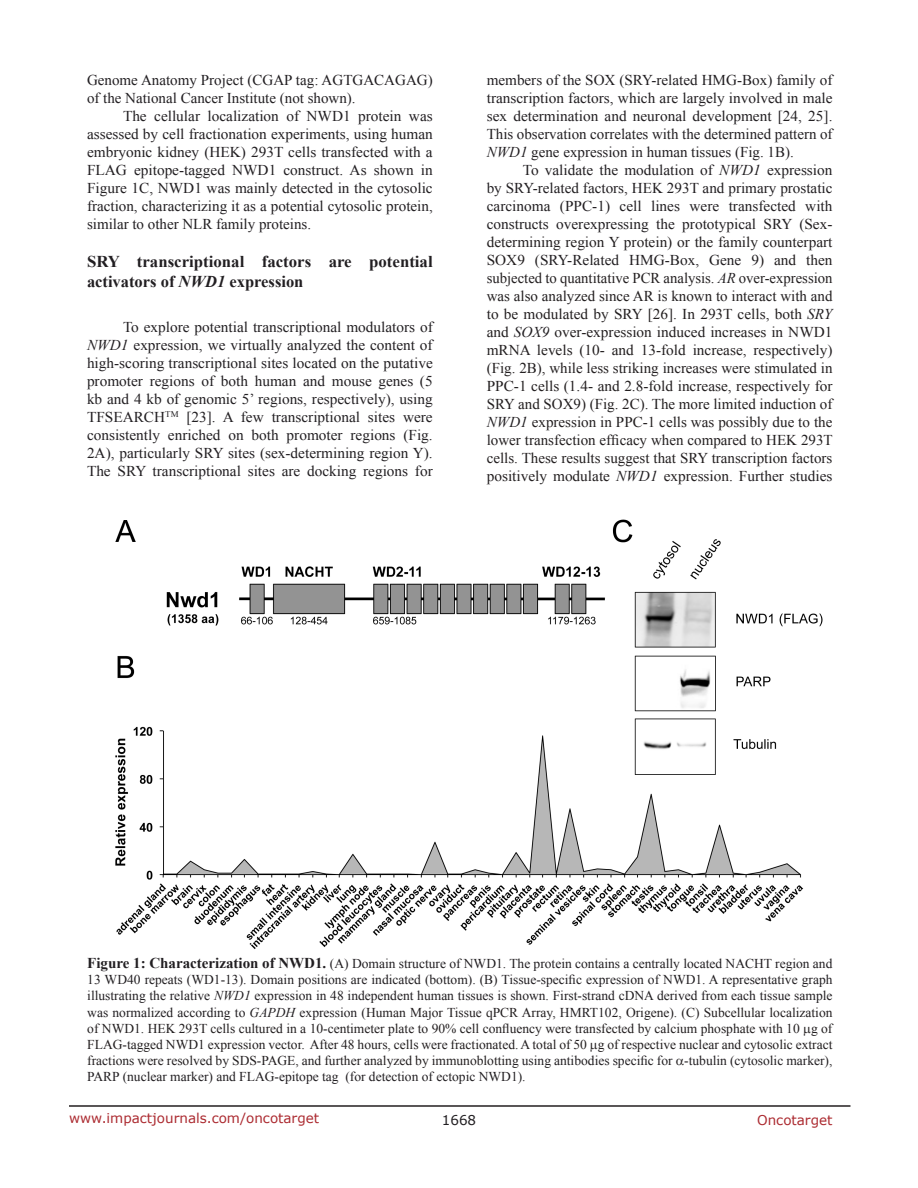
<style>
.page{position:relative;width:918px;height:1188px;background:#fff}
.page>*{position:absolute;margin:0;border:0;box-sizing:border-box;transform-origin:0 0}
.SubHeading{font:700 16.5px/19.8px "Times New Roman";color:#221f22}
.BodyText{font:15px/18px "Times New Roman";color:#221f22;text-align:justify}
.BodyText-2{font:15px/18px "Times New Roman";color:#231f20;text-align:justify}
.FigureText{font:13.5px/16.2px "Times New Roman";color:#221f22;text-align:justify}
.t1{font:13.5px "Verdana";color:#ac2b31}
.t2{font:13.5px "Verdana";color:#221f22}
.s1{font-style:italic}
.s2{color:#221f22}
.s3{font-style:italic;color:#221f22}
.s4{font-weight:700;font-size:15px}
.s5{color:#231f20}
</style>
<div class="page">
<hr style="left:69px;top:1105px;width:781px;height:2px;background:#231f20">
<img style="left:115px;top:519px;width:708px;height:430px">
<p class="BodyText" style="left:87px;top:71px;width:347px">Genome Anatomy Project (CGAP tag: AGTGACAGAG) of the National Cancer Institute (not shown).</p>
<p class="BodyText" style="left:87px;top:107px;width:347px;text-indent:36px">The cellular localization of NWD1 protein was assessed by cell fractionation experiments, using human embryonic kidney (HEK) 293T cells transfected with a FLAG epitope-tagged NWD1 construct. As shown in Figure 1C, NWD1 was mainly detected in the cytosolic fraction, characterizing it as a potential cytosolic protein, similar to other NLR family proteins.</p>
<p class="SubHeading" style="left:87px;top:251px;width:347px">SRY transcriptional factors are potential activators of <span class="s1">NWD1</span> expression</p>
<p class="BodyText" style="left:87px;top:318px;width:347px;text-indent:36px">To explore potential transcriptional modulators of <span class="s1">NWD1</span> expression, we virtually analyzed the content of high-scoring transcriptional sites located on the putative promoter regions of both human and mouse genes (5 kb and 4 kb of genomic 5’ regions, respectively), using TFSEARCH<sup>TM</sup> [23]. A few transcriptional sites were consistently enriched on both promoter regions (Fig.<br>2A), particularly SRY sites (sex-determining region Y).<br>The SRY transcriptional sites are docking regions for</p>
<p class="BodyText" style="left:487px;top:71px;width:347px">members of the SOX (SRY-related HMG-Box) family of transcription factors, which are largely involved in male sex determination and neuronal development [24, 25].<br>This observation correlates with the determined pattern of <span class="s1">NWD1</span> gene expression in human tissues (Fig. 1B).</p>
<p class="BodyText-2" style="left:487px;top:161px;width:348px;text-indent:36px"><span class="s2">To validate the modulation of</span> <span class="s3">NWD1</span> <span class="s2">expression by SRY-related factors, HEK 293T and primary prostatic carcinoma (PPC-1) cell lines were transfected with constructs overexpressing the prototypical SRY (</span>Sex&shy;determining region Y protein) or the family counterpart SOX9 (<span class="s2">SRY-Related HMG-Box, Gene 9</span>) and then subjected to quantitative PCR analysis. <span class="s3">AR</span> over-expression was also analyzed since AR is known to interact with and to be modulated by SRY [26]. In 293T cells, both <span class="s3">SRY </span>and <span class="s3">SOX9</span> over-expression induced increases in NWD1 mRNA levels (10- and 13-fold increase, respectively) (Fig. 2B), while less striking increases were stimulated in PPC-1 cells (1.4- and 2.8-fold increase, respectively for SRY and SOX9) (Fig. 2C). The more limited induction of <span class="s3">NWD1</span> expression in PPC-1 cells was possibly due to the lower transfection efficacy when compared to HEK 293T cells. These results suggest that SRY transcription factors positively modulate <span class="s3">NWD1</span> expression. F<span class="s2">urther studies</span></p>
<p class="FigureText" style="left:87px;top:955px;width:747px"><span class="s4">Figure 1: Characterization of NWD1.</span> (A) Domain structure of NWD1. The protein contains a centrally located NACHT region and 13 WD40 repeats (WD1-13). Domain positions are indicated (bottom). (B) Tissue-specific expression of NWD1. A representative graph illustrating the relative <span class="s1">NWD1</span> expression in 48 independent human tissues is shown. First-strand cDNA derived from each tissue sample was normalized according to <span class="s1">GAPDH</span> expression (<span class="s5">Human Major Tissue qPCR Array,</span> HMRT102<span class="s5">, Origene). (C) Subcellular localization of NWD1. HEK 293T cells cultured in a 10-centimeter plate to 90% cell confluency were transfected by calcium phosphate with 10 g of FLAG-tagged NWD1 expression vector. After 48 hours, cells were fractionated. A total of 50 g of respective nuclear and cytosolic extract fractions were resolved by SDS-PAGE, and further analyzed by immunoblotting</span> using antibodies specific for -tubulin (cytosolic marker), PARP (nuclear marker) and FLAG-epitope tag (for detection of ectopic NWD1).</p>
<p class="t1" style="left:69px;top:1109px;width:252px">www.impactjournals.com/oncotarget</p>
<p class="t2" style="left:442px;top:1111px;width:36px">1668</p>
<p class="t1" style="left:757px;top:1111px;width:77px">Oncotarget</p>
</div>
